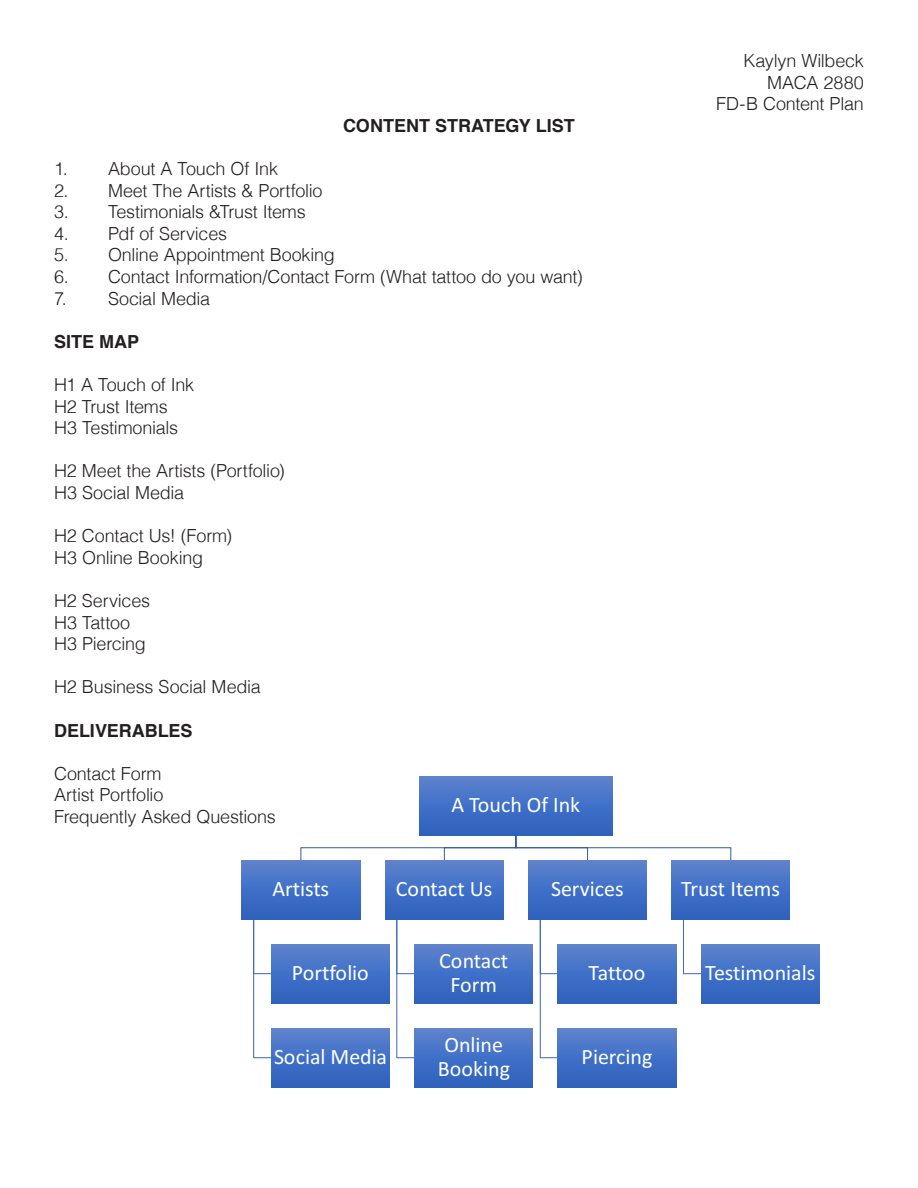
<style>
.page{position:relative;width:918px;height:1188px;background:#fff}
.page>*{position:absolute;margin:0;border:0;box-sizing:border-box;transform-origin:0 0}
.t1{font:22.05px/24.3px "Calibri";color:#fff;text-align:center}
.t2{font:300 18px/21.6px "Helvetica";letter-spacing:-.01em;color:#231f20}
.t3{font:700 18px "Helvetica";color:#231f20}
</style>
<div class="page">
<svg style="left:683px;top:919px;width:19px;height:55px"></svg>
<svg style="left:540px;top:919px;width:19px;height:139px"></svg>
<svg style="left:396px;top:919px;width:19px;height:139px"></svg>
<svg style="left:253px;top:919px;width:19px;height:139px"></svg>
<svg style="left:300px;top:835px;width:431px;height:26px"></svg>
<div style="left:419px;top:776px;width:193px;height:59px;background:linear-gradient(to bottom,#5c82cf,#2a61bf)"></div>
<div style="left:242px;top:860px;width:118px;height:59px;background:linear-gradient(to bottom,#5c82cf,#2a61bf)"></div>
<div style="left:272px;top:944px;width:118px;height:59px;background:linear-gradient(to bottom,#5c82cf,#2a61bf)"></div>
<div style="left:272px;top:1028px;width:118px;height:59px;background:linear-gradient(to bottom,#5c82cf,#2a61bf)"></div>
<div style="left:385px;top:860px;width:119px;height:59px;background:linear-gradient(to bottom,#5c82cf,#2a61bf)"></div>
<div style="left:415px;top:944px;width:118px;height:59px;background:linear-gradient(to bottom,#5c82cf,#2a61bf)"></div>
<div style="left:415px;top:1028px;width:118px;height:59px;background:linear-gradient(to bottom,#5c82cf,#2a61bf)"></div>
<div style="left:528px;top:860px;width:119px;height:59px;background:linear-gradient(to bottom,#5c82cf,#2a61bf)"></div>
<div style="left:558px;top:944px;width:118px;height:59px;background:linear-gradient(to bottom,#5c82cf,#2a61bf)"></div>
<div style="left:558px;top:1028px;width:118px;height:59px;background:linear-gradient(to bottom,#5c82cf,#2a61bf)"></div>
<div style="left:672px;top:860px;width:118px;height:59px;background:linear-gradient(to bottom,#5c82cf,#2a61bf)"></div>
<div style="left:701px;top:944px;width:119px;height:59px;background:linear-gradient(to bottom,#5c82cf,#2a61bf)"></div>
<p class="t3" style="left:343px;top:111px;width:233px">CONTENT STRATEGY LIST</p>
<p class="t2" style="left:54px;top:156px;width:226px">1. About A Touch Of Ink</p>
<p class="t2" style="left:54px;top:178px;width:270px">2. Meet The Artists &amp; Portfolio</p>
<p class="t2" style="left:54px;top:200px;width:253px">3. Testimonials &amp;Trust Items</p>
<p class="t2" style="left:54px;top:221px;width:175px">4. Pdf of Services</p>
<p class="t2" style="left:54px;top:243px;width:282px">5. Online Appointment Booking</p>
<p class="t2" style="left:54px;top:264px;width:530px">6. Contact Information/Contact Form (What tattoo do you want)</p>
<p class="t2" style="left:54px;top:286px;width:158px">7. Social Media</p>
<p class="t3" style="left:54px;top:327px;width:87px">SITE MAP</p>
<p class="t2" style="left:54px;top:372px;width:142px">H1 A Touch of Ink<br>H2 Trust Items<br>H3 Testimonials</p>
<p class="t2" style="left:54px;top:459px;width:232px">H2 Meet the Artists (Portfolio)<br>H3 Social Media</p>
<p class="t2" style="left:54px;top:524px;width:180px">H2 Contact Us! (Form)<br>H3 Online Booking</p>
<p class="t2" style="left:54px;top:588px;width:98px">H2 Services<br>H3 Tattoo<br>H3 Piercing</p>
<p class="t2" style="left:54px;top:675px;width:208px">H2 Business Social Media</p>
<p class="t3" style="left:54px;top:716px;width:140px">DELIVERABLES</p>
<p class="t2" style="left:54px;top:761px;width:223px">Contact Form<br>Artist Portfolio<br>Frequently Asked Questions</p>
<p class="t1" style="left:452px;top:792px;width:130px">A Touch Of Ink</p>
<p class="t1" style="left:273px;top:876px;width:58px">Artists</p>
<p class="t1" style="left:396px;top:876px;width:98px">Contact Us</p>
<p class="t1" style="left:551px;top:876px;width:74px">Services</p>
<p class="t1" style="left:292px;top:960px;width:78px">Portfolio</p>
<p class="t1" style="left:439px;top:948px;width:70px">Contact<br>Form</p>
<p class="t1" style="left:589px;top:960px;width:58px">Tattoo</p>
<p class="t1" style="left:274px;top:1044px;width:115px">Social Media</p>
<p class="t1" style="left:438px;top:1032px;width:74px">Online<br>Booking</p>
<p class="t1" style="left:582px;top:1044px;width:72px">Piercing</p>
<p class="t2" style="left:716px;top:48px;width:149px;text-align:right">Kaylyn Wilbeck<br>MACA 2880<br>FD-B Content Plan</p>
<p class="t1" style="left:681px;top:876px;width:100px">Trust Items</p>
<p class="t1" style="left:705px;top:960px;width:112px">Testimonials</p>
</div>
